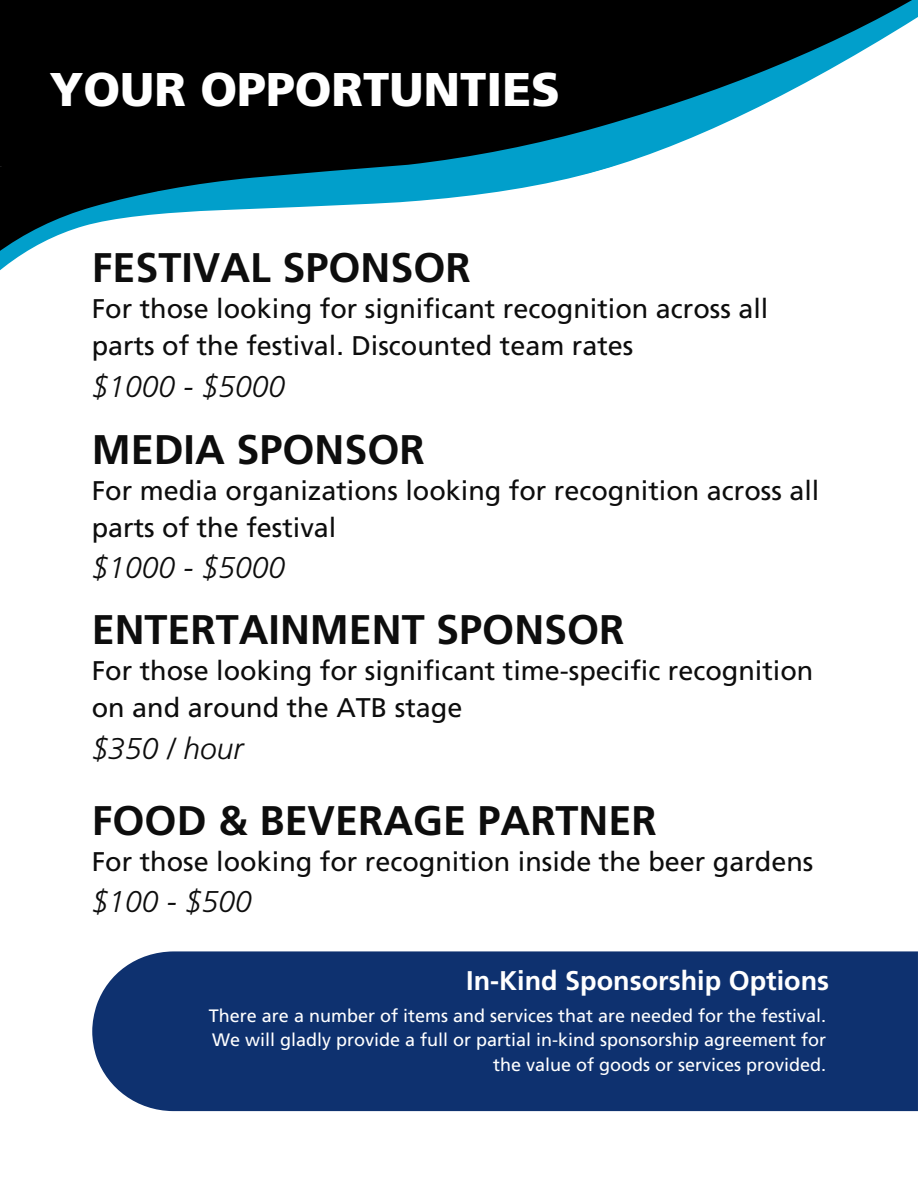
<style>
.page{position:relative;width:918px;height:1188px;background:#fff}
.page>*{position:absolute;margin:0;border:0;box-sizing:border-box;transform-origin:0 0}
.t1{font:47.25px "Frutiger LT 75 Blk";color:#fff}
.t2{font:41.4px "Frutiger LT 65 Bd";color:#0d0d0d}
.t3{font:30px "Frutiger LT 46 Lt It";color:#0d0d0d}
.t4{font:27px/37.2px "Frutiger LT 55 Rm";color:#0d0d0d}
.t5{font:27px "Frutiger LT 65 Bd";color:#fff}
.t6{font:18px/24.8px "Frutiger LT 55 Rm";color:#fff;text-align:right}
</style>
<div class="page">
<svg style="left:0;top:0;width:918px;height:270px;fill:#000"></svg>
<div style="left:92px;top:951px;width:826px;height:160px;background:#0e316f"></div>
<p class="t1" style="left:49px;top:69px;width:512px">YOUR OPPORTUNTIES</p>
<p class="t2" style="left:92px;top:249px;width:380px">FESTIVAL SPONSOR</p>
<p class="t4" style="left:92px;top:292px;width:678px">For those looking for significant recognition across all parts of the festival. Discounted team rates</p>
<p class="t3" style="left:92px;top:373px;width:195px">$1000 - $5000</p>
<p class="t2" style="left:92px;top:431px;width:334px">MEDIA SPONSOR</p>
<p class="t4" style="left:92px;top:473px;width:729px">For media organizations looking for recognition across all parts of the festival</p>
<p class="t3" style="left:92px;top:554px;width:195px">$1000 - $5000</p>
<p class="t2" style="left:92px;top:611px;width:534px">ENTERTAINMENT SPONSOR</p>
<p class="t4" style="left:92px;top:653px;width:723px">For those looking for significant time-specific recognition on and around the ATB stage</p>
<p class="t3" style="left:92px;top:735px;width:153px">$350 / hour</p>
<p class="t2" style="left:92px;top:802px;width:566px">FOOD &amp; BEVERAGE PARTNER</p>
<p class="t4" style="left:92px;top:844px;width:723px">For those looking for recognition inside the beer gardens</p>
<p class="t3" style="left:92px;top:888px;width:162px">$100 - $500</p>
<p class="t5" style="left:466px;top:968px;width:364px">In-Kind Sponsorship Options</p>
<p class="t6" style="left:209px;top:1004px;width:619px">There are a number of items and services that are needed for the festival.<br>We will gladly provide a full or partial in-kind sponsorship agreement for the value of goods or services provided.</p>
</div>
